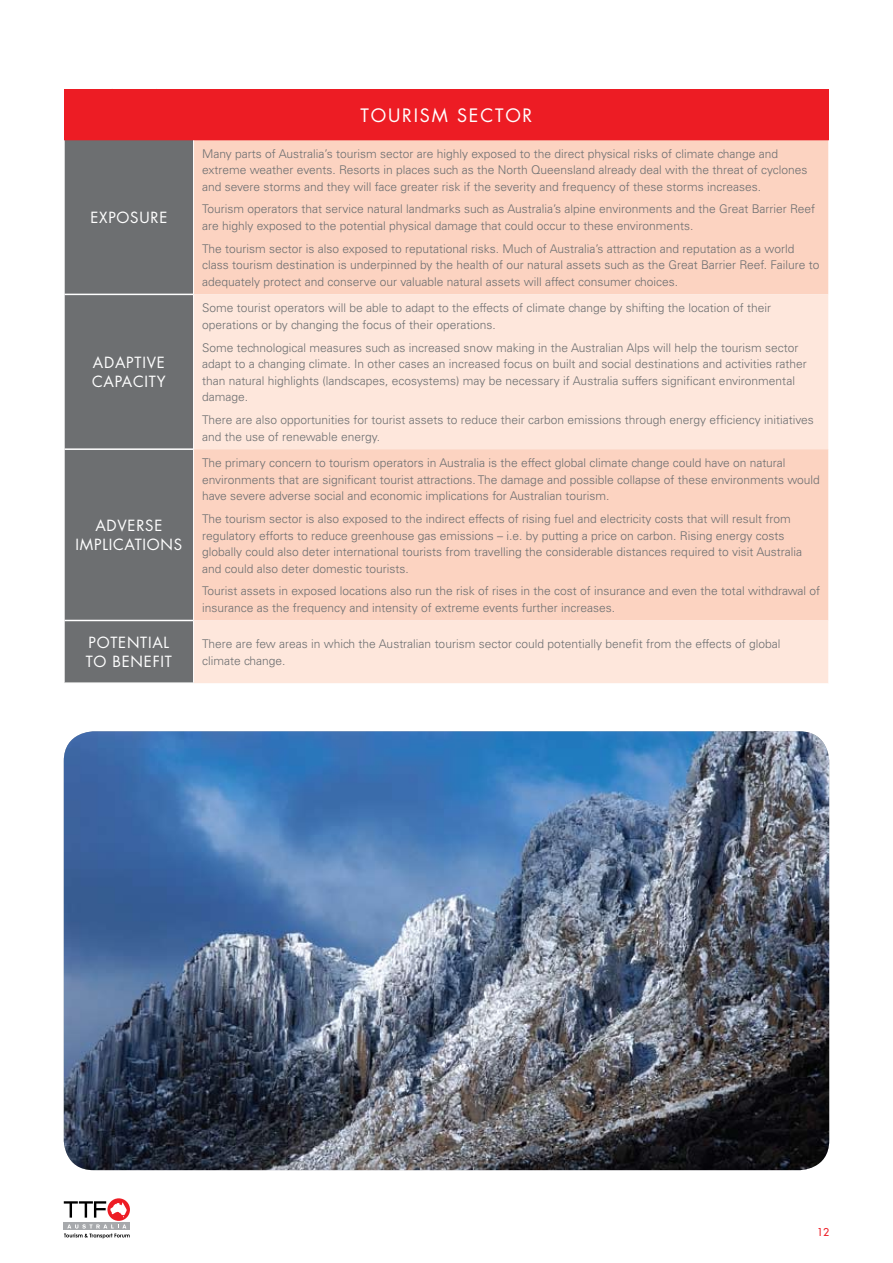
<style>
.page{position:relative;width:893px;height:1263px;background:#fff}
.page>*{position:absolute;margin:0;border:0;box-sizing:border-box;transform-origin:0 0}
.t1{font:18px "Futura CE";letter-spacing:.1em;color:#fff}
.t2{font:15px/19.5px "Futura CE";letter-spacing:.05em;color:#fff}
.t3{font:300 12px/16.5px "Univers";color:#6d6f71}
.t4{font:10.5px "Futura";color:#ed1c24}
</style>
<div class="page">
<div style="left:64px;top:89px;width:765px;height:51px;background:#ed1c24"></div>
<div style="left:65px;top:140px;width:128px;height:154px;background:#6d6f71"></div>
<div style="left:194px;top:140px;width:634px;height:154px;background:#fcd3c1"></div>
<div style="left:65px;top:295px;width:128px;height:387px;background:#6d6f71"></div>
<svg style="left:194px;top:294px;width:634px;height:389px;background:#fdded0"></svg>
<hr style="left:65px;top:448px;width:128px;height:2px;background:#fff">
<hr style="left:65px;top:620px;width:128px;height:1px;background:#fff">
<img style="left:64px;top:731px;width:765px;height:439px">
<div style="left:64px;top:1222px;width:66px;height:8px;background:#a7a9ac"></div>
<svg style="left:107px;top:1198px;width:23px;height:23px"></svg>
<svg style="left:64px;top:1201px;width:63px;height:16px"></svg>
<svg style="left:64px;top:1224px;width:66px;height:14px"></svg>
<p class="t2" style="left:90px;top:208px;width:78px">EXPOSURE</p>
<p class="t2" style="left:92px;top:353px;width:75px">ADAPTIVE<br>CAPACITY</p>
<p class="t2" style="left:76px;top:516px;width:108px;text-align:center">ADVERSE<br>IMPLICATIONS</p>
<h1 class="t1" style="left:361px;top:104px;width:173px">TOURISM SECTOR</h1>
<p class="t3" style="left:202px;top:145px;width:607px">Many parts of Australia’s tourism sector are highly exposed to the direct physical risks of climate change and extreme weather events. Resorts in places such as the North Queensland already deal with the threat of cyclones and severe storms and they will face greater risk if the severity and frequency of these storms increases.</p>
<p class="t3" style="left:202px;top:201px;width:615px">Tourism operators that service natural landmarks such as Australia’s alpine environments and the Great Barrier Reef are highly exposed to the potential physical damage that could occur to these environments.</p>
<p class="t3" style="left:202px;top:240px;width:619px">The tourism sector is also exposed to reputational risks. Much of Australia’s attraction and reputation as a world class tourism destination is underpinned by the health of our natural assets such as the Great Barrier Reef. Failure to adequately protect and conserve our valuable natural assets will affect consumer choices.</p>
<p class="t3" style="left:202px;top:300px;width:571px">Some tourist operators will be able to adapt to the effects of climate change by shifting the location of their operations or by changing the focus of their operations.</p>
<p class="t3" style="left:202px;top:339px;width:606px">Some technological measures such as increased snow making in the Australian Alps will help the tourism sector adapt to a changing climate. In other cases an increased focus on built and social destinations and activities rather than natural highlights (landscapes, ecosystems) may be necessary if Australia suffers significant environmental damage.</p>
<p class="t3" style="left:202px;top:412px;width:613px">There are also opportunities for tourist assets to reduce their carbon emissions through energy efficiency initiatives and the use of renewable energy.</p>
<p class="t3" style="left:202px;top:455px;width:619px">The primary concern to tourism operators in Australia is the effect global climate change could have on natural environments that are significant tourist attractions. The damage and possible collapse of these environments would have severe adverse social and economic implications for Australian tourism.</p>
<p class="t3" style="left:202px;top:511px;width:601px">The tourism sector is also exposed to the indirect effects of rising fuel and electricity costs that will result from regulatory efforts to reduce greenhouse gas emissions – i.e. by putting a price on carbon. Rising energy costs globally could also deter international tourists from travelling the considerable distances required to visit Australia and could also deter domestic tourists.</p>
<p class="t3" style="left:202px;top:583px;width:620px">Tourist assets in exposed locations also run the risk of rises in the cost of insurance and even the total withdrawal of insurance as the frequency and intensity of extreme events further increases.</p>
<p class="t2" style="left:86px;top:633px;width:88px">POTENTIAL<br>TO BENEFIT</p>
<p class="t3" style="left:202px;top:636px;width:580px">There are few areas in which the Australian tourism sector could potentially benefit from the effects of global climate change.</p>
<p class="t4" style="left:817px;top:1226px;width:14px">12</p>
</div>
